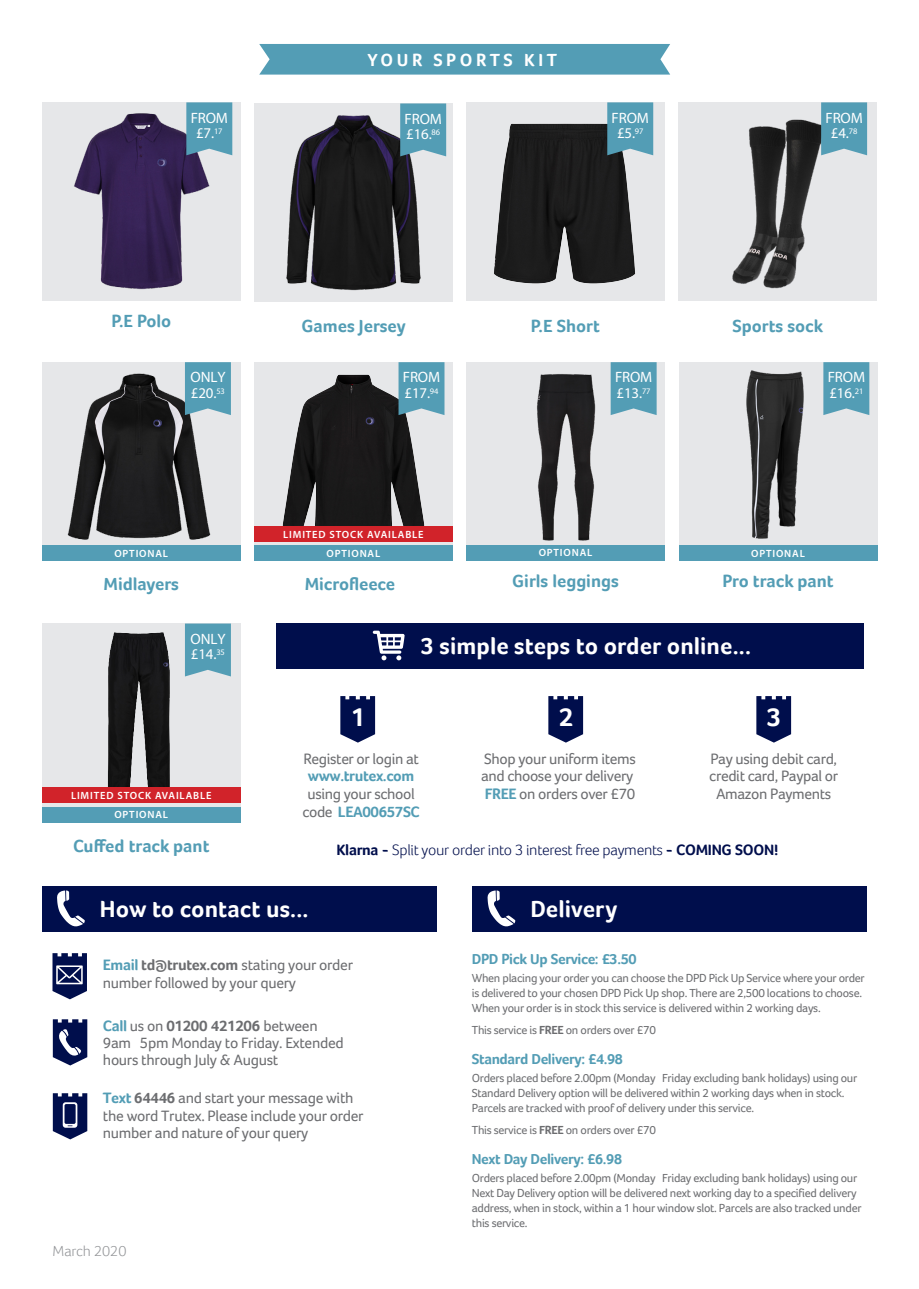
<style>
.page{position:relative;width:919px;height:1289px;background:#fff}
.page>*{position:absolute;margin:0;border:0;box-sizing:border-box;transform-origin:0 0}
.t1{font:700 26.55px "Foco";color:#fff}
.t2{font:700 24px "Foco";color:#fff}
.t3{font:700 18px "Foco";color:#539db5}
.t4{font:700 18px "Foco";letter-spacing:.2em;color:#fff}
.t5{font:15.45px/17.7px "Foco";letter-spacing:-.02em;color:#6c6d70}
.t6{font:300 15.45px "Foco";letter-spacing:-.02em;color:#000e4c}
.t7{font:15px "Myriad Pro";letter-spacing:-.01em;color:#fff}
.t8{font:300 15px "Foco";color:#939598}
.t9{font:700 14.85px "Foco";letter-spacing:-.025em;color:#539db5}
.t10{font:14.85px "Myriad Pro";letter-spacing:-.01em;color:#fff}
.t11{font:12px/14.9px "Foco";letter-spacing:-.025em;color:#6c6d70}
.t12{font:600 10.5px "Myriad Pro";letter-spacing:.08em;color:#fff}
.s1{font-weight:700;color:#539db5}
.s2{font-weight:700}
</style>
<div class="page">
<div style="left:466px;top:102px;width:198px;height:199px;background:#e6e7e9"></div>
<div style="left:678px;top:102px;width:198px;height:199px;background:#e6e7e9"></div>
<div style="left:678px;top:362px;width:199px;height:199px;background:#e6e7e9"></div>
<div style="left:254px;top:362px;width:199px;height:199px;background:#e6e7e9"></div>
<div style="left:42px;top:362px;width:199px;height:199px;background:#e6e7e9"></div>
<svg style="left:823px;top:362px;width:46px;height:53px;background:#5da2b8"></svg>
<div style="left:466px;top:362px;width:199px;height:199px;background:#e6e7e9"></div>
<svg style="left:610px;top:362px;width:46px;height:53px;background:#5ea2b8"></svg>
<div style="left:42px;top:102px;width:199px;height:199px;background:#e6e7e9"></div>
<div style="left:254px;top:103px;width:199px;height:199px;background:#e6e7e9"></div>
<img style="left:74px;top:113px;width:136px;height:177px">
<svg style="left:186px;top:102px;width:46px;height:53px;background:#5ba0b7"></svg>
<img style="left:286px;top:115px;width:135px;height:176px">
<svg style="left:400px;top:103px;width:46px;height:53px;background:#5ca0b7"></svg>
<img style="left:282px;top:374px;width:143px;height:152px">
<img style="left:67px;top:373px;width:144px;height:167px">
<svg style="left:398px;top:362px;width:46px;height:53px;background:#5ca1b7"></svg>
<svg style="left:185px;top:362px;width:46px;height:53px;background:#5ca1b8"></svg>
<img style="left:494px;top:123px;width:141px;height:161px">
<img style="left:732px;top:119px;width:90px;height:170px">
<svg style="left:607px;top:102px;width:46px;height:53px;background:#5a9eb5"></svg>
<svg style="left:821px;top:102px;width:46px;height:53px;background:#5ca1b8"></svg>
<img style="left:537px;top:367px;width:88px;height:174px">
<div style="left:42px;top:545px;width:199px;height:16px;background:#539db5"></div>
<div style="left:254px;top:545px;width:199px;height:16px;background:#539db5"></div>
<div style="left:678px;top:545px;width:199px;height:16px;background:#539db5"></div>
<div style="left:466px;top:545px;width:199px;height:15px;background:#539db5"></div>
<div style="left:259px;top:44px;width:411px;height:31px;background:#539db5"></div>
<div style="left:472px;top:886px;width:395px;height:46px;background:#000e4c"></div>
<div style="left:276px;top:623px;width:587px;height:46px;background:#000e4c"></div>
<svg style="left:373px;top:630px;width:31px;height:30px"></svg>
<svg style="left:487px;top:890px;width:28px;height:36px"></svg>
<svg style="left:340px;top:696px;width:35px;height:46px;background:#1c2960"></svg>
<svg style="left:548px;top:696px;width:35px;height:46px;background:#1c2960"></svg>
<svg style="left:756px;top:696px;width:35px;height:46px;background:#1c2960"></svg>
<div style="left:42px;top:886px;width:394px;height:46px;background:#000e4c"></div>
<svg style="left:57px;top:890px;width:28px;height:36px"></svg>
<svg style="left:53px;top:1019px;width:34px;height:46px"></svg>
<svg style="left:53px;top:1093px;width:34px;height:46px;background:#333e70"></svg>
<svg style="left:52px;top:953px;width:35px;height:46px;background:#404a79"></svg>
<img style="left:746px;top:366px;width:87px;height:173px">
<div style="left:254px;top:526px;width:199px;height:16px;background:#d1232a"></div>
<div style="left:42px;top:623px;width:199px;height:199px;background:#e6e7e9"></div>
<svg style="left:185px;top:623px;width:46px;height:53px;background:#5ea2b9"></svg>
<div style="left:42px;top:806px;width:199px;height:16px;background:#539db5"></div>
<img style="left:78px;top:625px;width:122px;height:182px">
<div style="left:42px;top:787px;width:199px;height:15px;background:#d1232a"></div>
<p class="t4" style="left:367px;top:49px;width:191px">YOUR SPORTS KIT</p>
<p class="t7" style="left:191px;top:108px;width:39px">FROM</p>
<p class="t10" style="left:196px;top:124px;width:28px">£7.<sup>17</sup></p>
<p class="t7" style="left:404px;top:109px;width:39px">FROM</p>
<p class="t10" style="left:406px;top:125px;width:35px">£16.<sup>86</sup></p>
<p class="t7" style="left:611px;top:108px;width:39px">FROM</p>
<p class="t10" style="left:617px;top:124px;width:28px">£5.<sup>97</sup></p>
<p class="t7" style="left:825px;top:108px;width:39px">FROM</p>
<p class="t10" style="left:830px;top:124px;width:28px">£4.<sup>78</sup></p>
<p class="t3" style="left:111px;top:310px;width:61px">P.E Polo</p>
<p class="t3" style="left:301px;top:315px;width:106px">Games Jersey</p>
<p class="t3" style="left:531px;top:315px;width:70px">P.E Short</p>
<p class="t3" style="left:732px;top:315px;width:92px">Sports sock</p>
<p class="t7" style="left:190px;top:368px;width:36px">ONLY</p>
<p class="t10" style="left:191px;top:383px;width:35px">£20.<sup>53</sup></p>
<p class="t7" style="left:403px;top:368px;width:39px">FROM</p>
<p class="t10" style="left:404px;top:383px;width:35px">£17.<sup>94</sup></p>
<p class="t7" style="left:615px;top:368px;width:39px">FROM</p>
<p class="t10" style="left:616px;top:383px;width:35px">£13.<sup>77</sup></p>
<p class="t7" style="left:827px;top:367px;width:39px">FROM</p>
<p class="t10" style="left:829px;top:383px;width:35px">£16.<sup>21</sup></p>
<p class="t12" style="left:283px;top:527px;width:142px">LIMITED STOCK AVAILABLE</p>
<p class="t12" style="left:114px;top:546px;width:55px">OPTIONAL</p>
<p class="t12" style="left:326px;top:546px;width:55px">OPTIONAL</p>
<p class="t12" style="left:538px;top:546px;width:55px">OPTIONAL</p>
<p class="t12" style="left:751px;top:546px;width:55px">OPTIONAL</p>
<p class="t3" style="left:103px;top:573px;width:77px">Midlayers</p>
<p class="t3" style="left:305px;top:573px;width:92px">Microfleece</p>
<p class="t3" style="left:722px;top:570px;width:113px">Pro track pant</p>
<p class="t3" style="left:512px;top:570px;width:108px">Girls leggings</p>
<p class="t7" style="left:190px;top:629px;width:36px">ONLY</p>
<p class="t10" style="left:191px;top:645px;width:35px">£14.<sup>35</sup></p>
<p class="t12" style="left:71px;top:788px;width:142px">LIMITED STOCK AVAILABLE</p>
<p class="t12" style="left:114px;top:808px;width:55px">OPTIONAL</p>
<p class="t3" style="left:73px;top:835px;width:138px">Cuffed track pant</p>
<p class="t2" style="left:421px;top:631px;width:331px">3 simple steps to order online...</p>
<p class="t1" style="left:350px;top:701px;width:16px">1</p>
<p class="t1" style="left:558px;top:701px;width:16px">2</p>
<p class="t1" style="left:766px;top:701px;width:16px">3</p>
<p class="t5" style="left:302px;top:750px;width:119px;text-align:center">Register or login at <span class="s1">www.trutex.com </span>using your school code: <span class="s1">LEA00657SC</span></p>
<p class="t5" style="left:481px;top:750px;width:156px">Shop your uniform items and choose your delivery<br><span class="s1">FREE</span> on orders over £70</p>
<p class="t5" style="left:709px;top:749px;width:130px;text-align:center">Pay using debit card, credit card, Paypal or<br>Amazon Payments</p>
<p class="t6" style="left:336px;top:839px;width:443px"><span class="s2">Klarna -</span> Split your order into 3 interest free payments <span class="s2">- COMING SOON!</span></p>
<p class="t2" style="left:100px;top:894px;width:210px">How to contact us...</p>
<p class="t5" style="left:103px;top:956px;width:252px"><span class="s1">Email</span> <span class="s2">td@trutex.com</span> stating your order number followed by your query</p>
<p class="t5" style="left:103px;top:1017px;width:242px;line-height:17px"><span class="s1">Call</span> us on <span class="s2">01200 421206</span> between<br>9am 5pm Monday to Friday. Extended hours through July &amp; August</p>
<p class="t5" style="left:103px;top:1089px;width:262px"><span class="s1">Text</span> <span class="s2">64446</span> and start your message with the word Trutex. Please include your order number and nature of your query</p>
<p class="t8" style="left:52px;top:1241px;width:75px">March 2020</p>
<p class="t2" style="left:530px;top:894px;width:88px">Delivery</p>
<p class="t9" style="left:472px;top:950px;width:166px">DPD Pick Up Service: £3.50</p>
<p class="t11" style="left:472px;top:970px;width:394px">When placing your order you can choose the DPD Pick Up Service where your order is delivered to your chosen DPD Pick Up shop. There are 2,500 locations to choose.<br>When your order is in stock this service is delivered within 2 working days.</p>
<p class="t11" style="left:472px;top:1023px;width:186px">This service is <span class="s2">FREE</span> on orders over £70</p>
<p class="t9" style="left:472px;top:1050px;width:153px">Standard Delivery: £4.98</p>
<p class="t11" style="left:472px;top:1070px;width:387px">Orders placed before 2.00pm (Monday Friday excluding bank holidays) using our<br>Standard Delivery option will be delivered within 2 working days when in stock.<br>Parcels are tracked with proof of delivery under this service.</p>
<p class="t11" style="left:472px;top:1122px;width:186px">This service is <span class="s2">FREE</span> on orders over £70</p>
<p class="t9" style="left:472px;top:1150px;width:152px">Next Day Delivery: £6.98</p>
<p class="t11" style="left:472px;top:1170px;width:391px">Orders placed before 2.00pm (Monday Friday excluding bank holidays) using our Next Day Delivery option will be delivered next working day to a specified delivery address, when in stock, within a 1 hour window slot. Parcels are also tracked under this service.</p>
</div>
